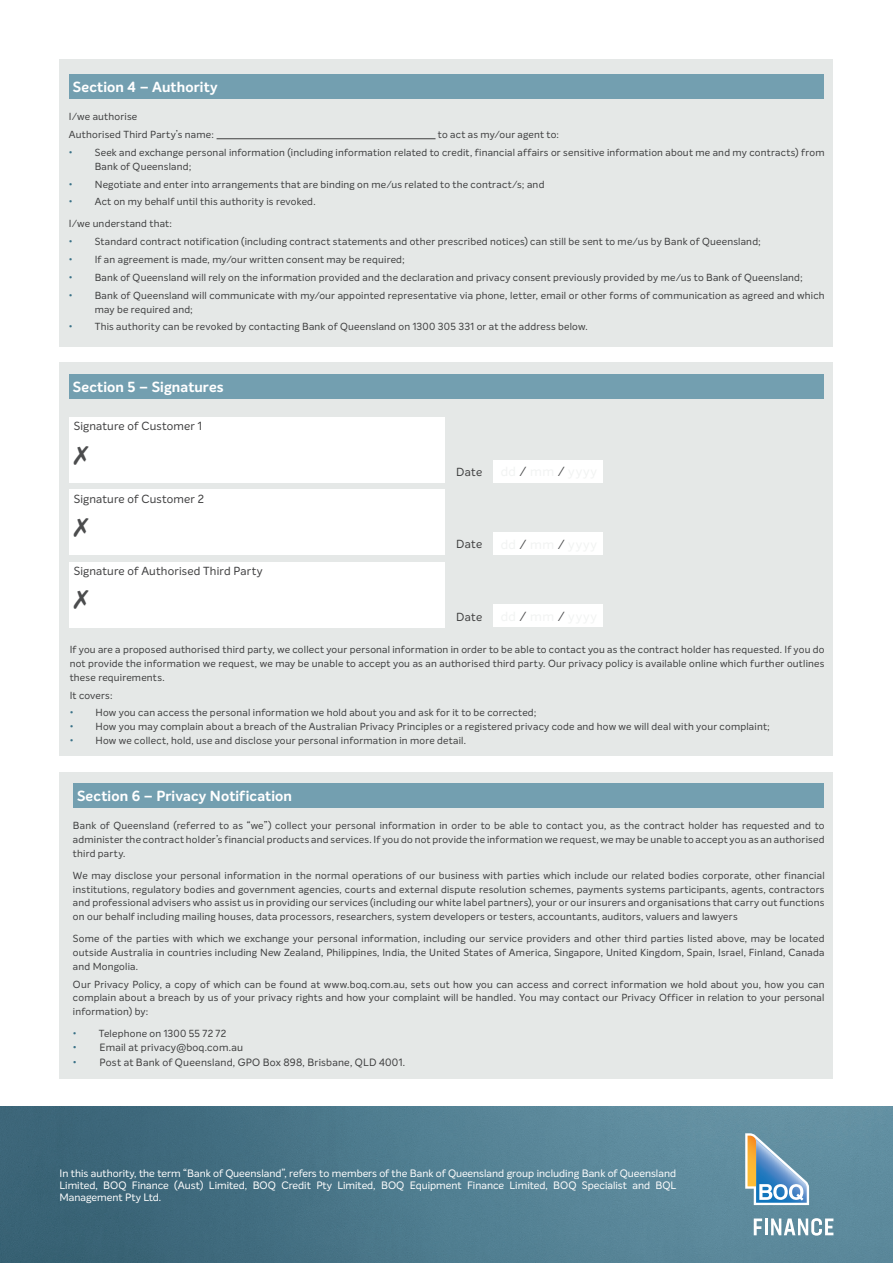
<style>
.page{position:relative;width:893px;height:1263px;background:#fff}
.page>*{position:absolute;margin:0;border:0;box-sizing:border-box;transform-origin:0 0}
.t1{font:700 14.4px "Intelo";letter-spacing:.01em;color:#fff}
.t2{font:11.55px "Intelo";letter-spacing:.015em;color:#3e3e3f}
.Form_Copy{font:10.5px/12px "Intelo";color:#fff;text-align:justify}
.t3{font:10.35px "Intelo";letter-spacing:.02em;color:#3e3e3f}
.t4{font:10.05px/13.8px "Intelo";letter-spacing:.02em;color:#3e3e3f;text-align:justify}
.s1{color:#397187}
</style>
<div class="page">
<div style="left:60px;top:363px;width:773px;height:393px;background:#e5e8e7"></div>
<div style="left:70px;top:417px;width:375px;height:65px;background:#fff"></div>
<div style="left:493px;top:460px;width:109px;height:22px;background:#fff"></div>
<div style="left:70px;top:490px;width:375px;height:65px;background:#fff"></div>
<div style="left:493px;top:532px;width:109px;height:23px;background:#fff"></div>
<div style="left:70px;top:562px;width:375px;height:65px;background:#fff"></div>
<div style="left:493px;top:605px;width:109px;height:22px;background:#fff"></div>
<div style="left:69px;top:375px;width:755px;height:24px;background:#739fb0"></div>
<div style="left:60px;top:772px;width:773px;height:307px;background:#e5e8e7"></div>
<div style="left:73px;top:783px;width:751px;height:24px;background:#739fb0"></div>
<div style="left:60px;top:60px;width:773px;height:287px;background:#e5e8e7"></div>
<hr style="left:217px;top:138px;width:218px;height:1px;background:#3e3e3f">
<div style="left:69px;top:74px;width:755px;height:24px;background:#739fb0"></div>
<img style="left:0;top:1106px;width:893px;height:157px">
<svg style="left:745px;top:1133px;width:64px;height:72px;background:#88a7b7"></svg>
<svg style="left:754px;top:1218px;width:8px;height:17px"></svg>
<hr style="left:765px;top:1218px;width:3px;height:17px;background:#fff">
<svg style="left:771px;top:1218px;width:62px;height:17px"></svg>
<p class="t1" style="left:73px;top:77px;width:146px">Section 4 – Authority</p>
<p class="t4" style="left:69px;top:110px;width:70px">I/we authorise</p>
<p class="t4" style="left:69px;top:128px;width:147px">Authorised Third Party’s name:</p>
<p class="t4" style="left:438px;top:128px;width:123px">to act as my/our agent to:</p>
<p class="t4" style="left:95px;top:145px;width:731px;text-indent:-26px"><span class="s1">•</span> Seek and exchange personal information (including information related to credit, financial affairs or sensitive information about me and my contracts) from<br>Bank of Queensland;</p>
<p class="t4" style="left:69px;top:177px;width:477px"><span class="s1">•</span> Negotiate and enter into arrangements that are binding on me/us related to the contract/s; and</p>
<p class="t4" style="left:69px;top:195px;width:248px"><span class="s1">•</span> Act on my behalf until this authority is revoked.</p>
<p class="t4" style="left:69px;top:217px;width:105px">I/we understand that:</p>
<p class="t4" style="left:69px;top:235px;width:693px"><span class="s1">•</span> Standard contract notification (including contract statements and other prescribed notices) can still be sent to me/us by Bank of Queensland;</p>
<p class="t4" style="left:69px;top:253px;width:337px"><span class="s1">•</span> If an agreement is made, my/our written consent may be required;</p>
<p class="t4" style="left:69px;top:270px;width:735px"><span class="s1">•</span> Bank of Queensland will rely on the information provided and the declaration and privacy consent previously provided by me/us to Bank of Queensland;</p>
<p class="t4" style="left:95px;top:288px;width:731px;text-indent:-26px"><span class="s1">•</span> Bank of Queensland will communicate with my/our appointed representative via phone, letter, email or other forms of communication as agreed and which may be required and;</p>
<p class="t4" style="left:69px;top:320px;width:520px"><span class="s1">•</span> This authority can be revoked by contacting Bank of Queensland on 1300 305 331 or at the address below.</p>
<p class="t1" style="left:73px;top:378px;width:152px">Section 5 – Signatures</p>
<p class="t2" style="left:74px;top:419px;width:130px">Signature of Customer 1</p>
<p class="t2" style="left:74px;top:491px;width:132px">Signature of Customer 2</p>
<p class="t2" style="left:74px;top:564px;width:190px">Signature of Authorised Third Party</p>
<p class="t2" style="left:456px;top:465px;width:27px">Date</p>
<p class="t2" style="left:456px;top:537px;width:27px">Date</p>
<p class="t2" style="left:456px;top:609px;width:27px">Date</p>
<p class="t4" style="left:70px;top:643px;width:756px">If you are a proposed authorised third party, we collect your personal information in order to be able to contact you as the contract holder has requested. If you do not provide the information we request, we may be unable to accept you as an authorised third party. Our privacy policy is available online which further outlines these requirements.</p>
<p class="t4" style="left:70px;top:688px;width:45px">It covers:</p>
<p class="t4" style="left:70px;top:706px;width:468px"><span class="s1">•</span> How you can access the personal information we hold about you and ask for it to be corrected;</p>
<p class="t4" style="left:70px;top:720px;width:702px"><span class="s1">•</span> How you may complain about a breach of the Australian Privacy Principles or a registered privacy code and how we will deal with your complaint;</p>
<p class="t4" style="left:70px;top:733px;width:398px"><span class="s1">•</span> How we collect, hold, use and disclose your personal information in more detail.</p>
<p class="t1" style="left:77px;top:786px;width:216px">Section 6 – Privacy Notification</p>
<p class="t4" style="left:73px;top:819px;width:753px">Bank of Queensland (referred to as “we”) collect your personal information in order to be able to contact you, as the contract holder has requested and to administer the contract holder’s financial products and services. If you do not provide the information we request, we may be unable to accept you as an authorised third party.</p>
<p class="t4" style="left:73px;top:868px;width:753px">We may disclose your personal information in the normal operations of our business with parties which include our related bodies corporate, other financial institutions, regulatory bodies and government agencies, courts and external dispute resolution schemes, payments systems participants, agents, contractors and professional advisers who assist us in providing our services (including our white label partners), your or our insurers and organisations that carry out functions on our behalf including mailing houses, data processors, researchers, system developers or testers, accountants, auditors, valuers and lawyers</p>
<p class="t4" style="left:73px;top:932px;width:753px">Some of the parties with which we exchange your personal information, including our service providers and other third parties listed above, may be located outside Australia in countries including New Zealand, Philippines, India, the United States of America, Singapore, United Kingdom, Spain, Israel, Finland, Canada and Mongolia.</p>
<p class="t4" style="left:73px;top:977px;width:753px">Our Privacy Policy, a copy of which can be found at www.boq.com.au, sets out how you can access and correct information we hold about you, how you can complain about a breach by us of your privacy rights and how your complaint will be handled. You may contact our Privacy Officer in relation to your personal information) by:</p>
<p class="t4" style="left:73px;top:1027px;width:155px"><span class="s1">•</span> Telephone on 1300 55 72 72</p>
<p class="t3" style="left:73px;top:1041px;width:172px"><span class="s1">•</span> Email at privacy@boq.com.au</p>
<p class="t3" style="left:73px;top:1055px;width:334px"><span class="s1">•</span> Post at Bank of Queensland, GPO Box 898, Brisbane, QLD 4001.</p>
<p class="Form_Copy" style="left:60px;top:1167px;width:618px">In this authority, the term “Bank of Queensland”, refers to members of the Bank of Queensland group including Bank of Queensland Limited, BOQ Finance (Aust) Limited, BOQ Credit Pty Limited, BOQ Equipment Finance Limited, BOQ Specialist and BQL Management Pty Ltd.</p>
</div>
